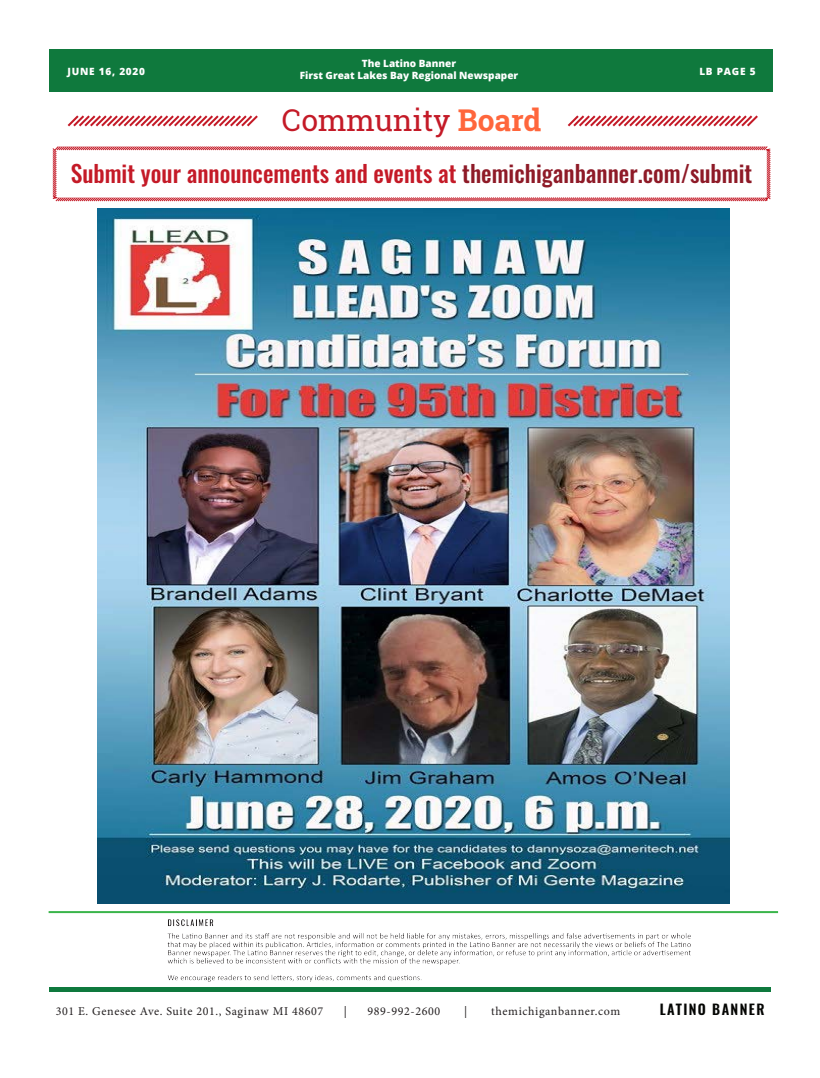
<style>
.page{position:relative;width:820px;height:1078px;background:#fff}
.page>*{position:absolute;margin:0;border:0;box-sizing:border-box;transform-origin:0 0}
.t1{font:30px "Roboto Slab";color:#c41a27}
.t2{font:500 23.5px "Oswald";color:#c41a27}
.t3{font:600 14px "Oswald";letter-spacing:.1em;color:#040503}
.t4{font:12px "Minion Pro";letter-spacing:.05em;color:#231f20}
.t5{font:800 10px "Open Sans";color:#fff}
.t6{font:800 10px "Open Sans";letter-spacing:.075em;color:#fff}
.s1{font-weight:700;color:#ff663c}
.s2{color:#8e1a27}
</style>
<div class="page">
<hr style="left:49px;top:987px;width:721px;height:4px;background:#0e793d">
<div style="left:51px;top:50px;width:721px;height:42px;background:#0f793d"></div>
<hr style="left:49px;top:910px;width:728px;height:2px;background:#3ab54a">
<img style="left:159px;top:912px;width:541px;height:70px">
<svg style="left:52px;top:146px;width:719px;height:56px"></svg>
<svg style="left:67px;top:115px;width:191px;height:12px"></svg>
<svg style="left:567px;top:115px;width:191px;height:12px"></svg>
<img style="left:97px;top:208px;width:632px;height:695px">
<p class="t5" style="left:362px;top:56px;width:96px">The Latino Banner</p>
<p class="t5" style="left:299px;top:68px;width:220px">First Great Lakes Bay Regional Newspaper</p>
<p class="t5" style="left:699px;top:64px;width:58px">LB PAGE 5</p>
<p class="t1" style="left:282px;top:99px;width:260px">Community <span class="s1">Board</span></p>
<p class="t2" style="left:71px;top:161px;width:682px">Submit your announcements and events at <span class="s2">themichiganbanner.com/submit</span></p>
<p class="t6" style="left:68px;top:64px;width:79px">JUNE 16, 2020</p>
<p class="t5" style="left:706px;top:64px;width:47px">PAGE 11</p>
<p class="t6" style="left:68px;top:64px;width:97px">AUGUST 16, 2018</p>
<p class="t4" style="left:56px;top:1002px;width:269px">301 E. Genesee Ave. Suite 201., Saginaw MI 48607</p>
<p class="t4" style="left:343px;top:1002px;width:5px">|</p>
<p class="t4" style="left:367px;top:1002px;width:74px">989-992-2600</p>
<p class="t4" style="left:464px;top:1002px;width:5px">|</p>
<p class="t4" style="left:491px;top:1002px;width:130px">themichiganbanner.com</p>
<p class="t3" style="left:659px;top:999px;width:106px">LATINO BANNER</p>
</div>
